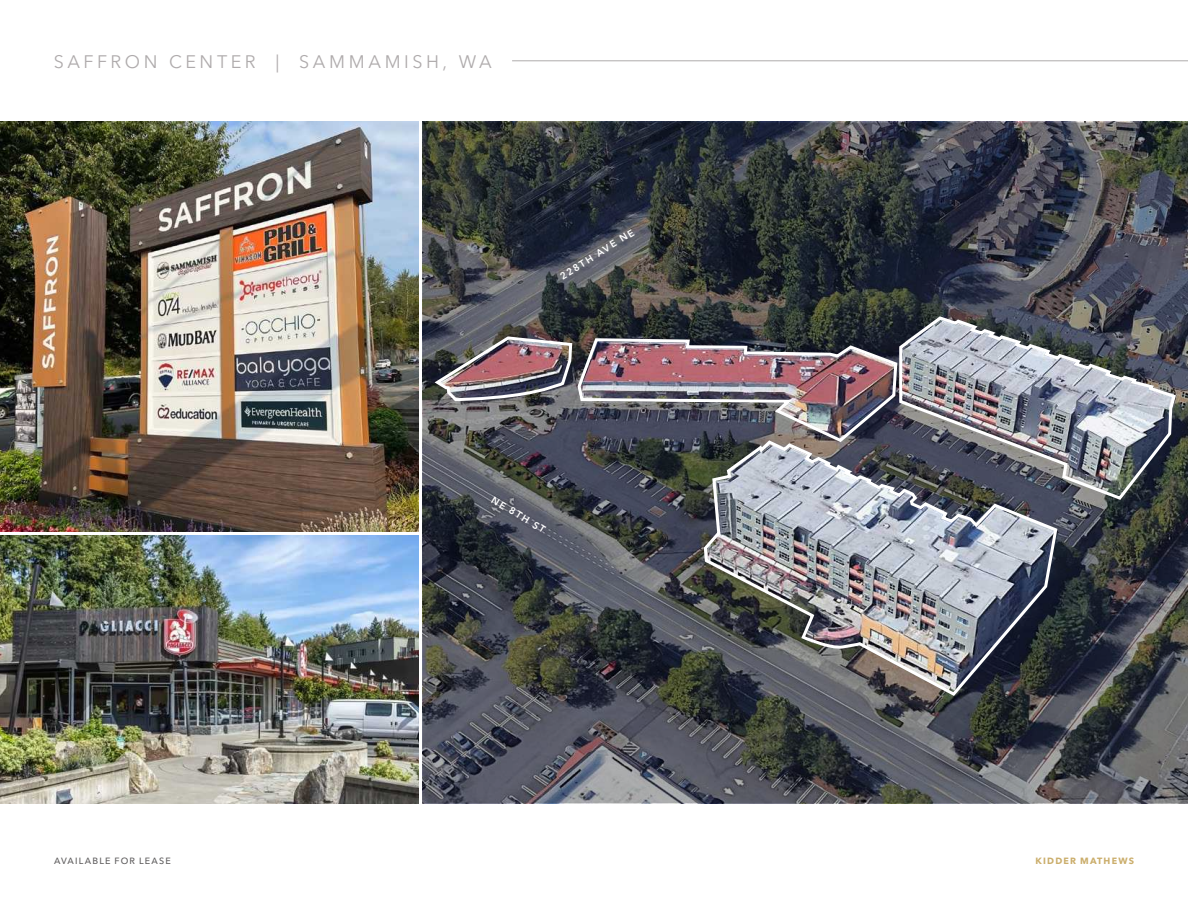
<style>
.page{position:relative;width:1188px;height:918px;background:#fff}
.page>*{position:absolute;margin:0;border:0;box-sizing:border-box;transform-origin:0 0}
.t1{font:18px "Avenir Next LT Pro";letter-spacing:.195em;color:#afabac}
.t2{font:600 9.75px "Avenir Next LT Pro";color:#fff}
.t3{font:500 9px "Avenir Next LT Pro";letter-spacing:.13em;color:#5f5d5e}
.t4{font:700 9px "Avenir Next LT Pro";letter-spacing:.13em;color:#cbae6c}
</style>
<div class="page">
<svg style="left:422px;top:122px;width:766px;height:681px;background:#42454a"></svg>
<img style="left:0;top:535px;width:418px;height:268px">
<img style="left:0;top:122px;width:418px;height:409px">
<img style="left:432px;top:335px;width:465px;height:109px">
<img style="left:897px;top:315px;width:281px;height:187px">
<img style="left:702px;top:439px;width:357px;height:259px">
<hr style="left:512px;top:61px;width:676px;height:1px;background:#afabac">
<p class="t1" style="left:54px;top:51px;width:440px">SAFFRON CENTER | SAMMAMISH, WA</p>
<p class="t2" style="left:558px;top:272px;width:87px;rotate:-32deg">228TH AVE NE</p>
<p class="t2" style="left:495px;top:494px;width:63px;rotate:31deg">NE 8TH ST</p>
<p class="t3" style="left:54px;top:855px;width:118px">AVAILABLE FOR LEASE</p>
<p class="t4" style="left:1036px;top:855px;width:100px">KIDDER MATHEWS</p>
</div>
